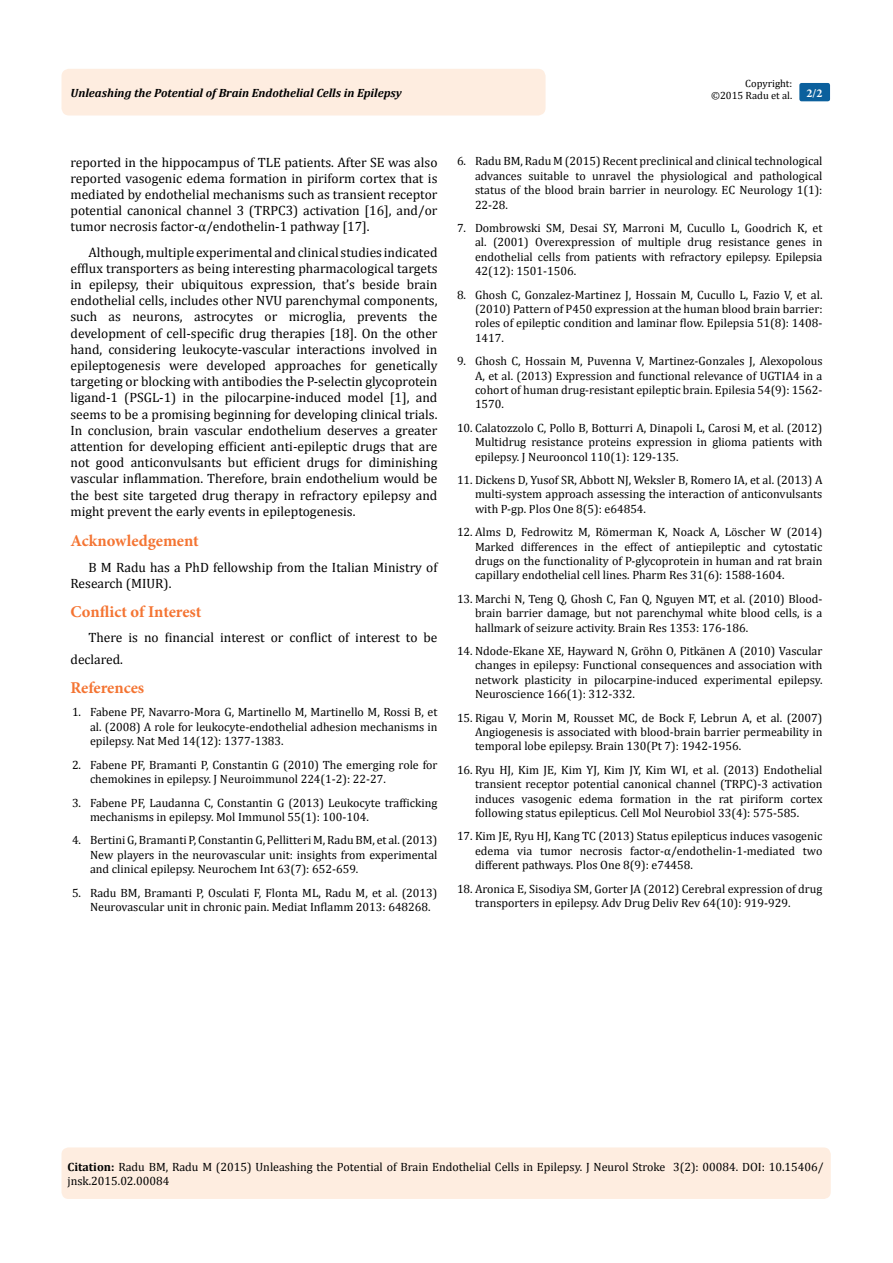
<style>
.page{position:relative;width:893px;height:1263px;background:#fff}
.page>*{position:absolute;margin:0;border:0;box-sizing:border-box;transform-origin:0 0}
.t1{font:700 16.5px "Minion Pro";letter-spacing:-.005em;color:#f47432}
.t2{font:13.5px/16.2px "Cambria";color:#000;text-align:justify}
.t3{font:12px/14.4px "Cambria";color:#000;text-align:justify}
.t4{font:italic 700 12px "Cambria";color:#000}
.t5{font:700 12px "Minion Pro";color:#fff}
.t6{font:10.5px/12.6px "Cambria";color:#000;text-align:right}
.s1{font-weight:700}
</style>
<div class="page">
<div style="left:62px;top:69px;width:484px;height:47px;background:#feede0;border-radius:8px"></div>
<div style="left:62px;top:1147px;width:769px;height:52px;background:#feede0;border-radius:7px"></div>
<div style="left:799px;top:83px;width:31px;height:18px;background:#0b609d;border-radius:2px"></div>
<p class="t4" style="left:70px;top:84px;width:333px">Unleashing the Potential of Brain Endothelial Cells in Epilepsy</p>
<p class="t6" style="left:711px;top:77px;width:83px">Copyright: ©2015 Radu et al.</p>
<p class="t5" style="left:806px;top:84px;width:17px">2/2</p>
<p class="t2" style="left:70px;top:154px;width:368px">reported in the hippocampus of TLE patients. After SE was also reported vasogenic edema formation in piriform cortex that is mediated by endothelial mechanisms such as transient receptor potential canonical channel 3 (TRPC3) activation [16], and/or tumor necrosis factor-α/endothelin-1 pathway [17].</p>
<p class="t2" style="left:70px;top:244px;width:368px;text-indent:18px">Although, multiple experimental and clinical studies indicated efflux transporters as being interesting pharmacological targets in epilepsy, their ubiquitous expression, that’s beside brain endothelial cells, includes other NVU parenchymal components, such as neurons, astrocytes or microglia, prevents the development of cell-specific drug therapies [18]. On the other hand, considering leukocyte-vascular interactions involved in epileptogenesis were developed approaches for genetically targeting or blocking with antibodies the P-selectin glycoprotein ligand-1 (PSGL-1) in the pilocarpine-induced model [1], and seems to be a promising beginning for developing clinical trials.<br>In conclusion, brain vascular endothelium deserves a greater attention for developing efficient anti-epileptic drugs that are not good anticonvulsants but efficient drugs for diminishing vascular inflammation. Therefore, brain endothelium would be the best site targeted drug therapy in refractory epilepsy and might prevent the early events in epileptogenesis.</p>
<h1 class="t1" style="left:70px;top:529px;width:130px">Acknowledgement</h1>
<p class="t2" style="left:71px;top:559px;width:368px;text-indent:18px">B M Radu has a PhD fellowship from the Italian Ministry of<br>Research (MIUR).</p>
<h1 class="t1" style="left:70px;top:600px;width:132px">Conflict of Interest</h1>
<p class="t2" style="left:71px;top:626px;width:368px;line-height:22.5px;text-indent:18px">There is no financial interest or conflict of interest to be declared.</p>
<h1 class="t1" style="left:70px;top:676px;width:75px">References</h1>
<p class="t3" style="left:90px;top:705px;width:349px;text-indent:-18px">1. Fabene PF, Navarro-Mora G, Martinello M, Martinello M, Rossi B, et al. (2008) A role for leukocyte-endothelial adhesion mechanisms in epilepsy. Nat Med 14(12): 1377-1383.</p>
<p class="t3" style="left:90px;top:757px;width:349px;text-indent:-18px">2. Fabene PF, Bramanti P, Constantin G (2010) The emerging role for chemokines in epilepsy. J Neuroimmunol 224(1-2): 22-27.</p>
<p class="t3" style="left:90px;top:795px;width:349px;text-indent:-18px">3. Fabene PF, Laudanna C, Constantin G (2013) Leukocyte trafficking mechanisms in epilepsy. Mol Immunol 55(1): 100-104.</p>
<p class="t3" style="left:90px;top:833px;width:349px;text-indent:-18px">4. Bertini G, Bramanti P, Constantin G, Pellitteri M, Radu BM, et al. (2013)<br>New players in the neurovascular unit: insights from experimental and clinical epilepsy. Neurochem Int 63(7): 652-659.</p>
<p class="t3" style="left:90px;top:885px;width:349px;text-indent:-18px">5. Radu BM, Bramanti P, Osculati F, Flonta ML, Radu M, et al. (2013)<br>Neurovascular unit in chronic pain. Mediat Inflamm 2013: 648268.</p>
<p class="t3" style="left:475px;top:154px;width:349px;text-indent:-18px">6. Radu BM, Radu M (2015) Recent preclinical and clinical technological advances suitable to unravel the physiological and pathological status of the blood brain barrier in neurology. EC Neurology 1(1):<br>22-28.</p>
<p class="t3" style="left:475px;top:221px;width:349px;text-indent:-18px">7. Dombrowski SM, Desai SY, Marroni M, Cucullo L, Goodrich K, et al. (2001) Overexpression of multiple drug resistance genes in endothelial cells from patients with refractory epilepsy. Epilepsia 42(12): 1501-1506.</p>
<p class="t3" style="left:475px;top:287px;width:349px;text-indent:-18px">8. Ghosh C, Gonzalez-Martinez J, Hossain M, Cucullo L, Fazio V, et al. (2010) Pattern of P450 expression at the human blood brain barrier: roles of epileptic condition and laminar flow. Epilepsia 51(8): 1408- 1417.</p>
<p class="t3" style="left:475px;top:354px;width:349px;text-indent:-18px">9. Ghosh C, Hossain M, Puvenna V, Martinez-Gonzales J, Alexopolous A, et al. (2013) Expression and functional relevance of UGTIA4 in a cohort of human drug-resistant epileptic brain. Epilesia 54(9): 1562- 1570.</p>
<p class="t3" style="left:475px;top:420px;width:349px;text-indent:-18px">10. Calatozzolo C, Pollo B, Botturri A, Dinapoli L, Carosi M, et al. (2012)<br>Multidrug resistance proteins expression in glioma patients with epilepsy. J Neurooncol 110(1): 129-135.</p>
<p class="t3" style="left:475px;top:473px;width:349px;text-indent:-18px">11. Dickens D, Yusof SR, Abbott NJ, Weksler B, Romero IA, et al. (2013) A multi-system approach assessing the interaction of anticonvulsants with P-gp. Plos One 8(5): e64854.</p>
<p class="t3" style="left:475px;top:525px;width:349px;text-indent:-18px">12. Alms D, Fedrowitz M, Römerman K, Noack A, Löscher W (2014)<br>Marked differences in the effect of antiepileptic and cytostatic drugs on the functionality of P-glycoprotein in human and rat brain capillary endothelial cell lines. Pharm Res 31(6): 1588-1604.</p>
<p class="t3" style="left:475px;top:591px;width:349px;text-indent:-18px">13. Marchi N, Teng Q, Ghosh C, Fan Q, Nguyen MT, et al. (2010) Blood&shy;brain barrier damage, but not parenchymal white blood cells, is a hallmark of seizure activity. Brain Res 1353: 176-186.</p>
<p class="t3" style="left:475px;top:644px;width:349px;text-indent:-18px">14. Ndode-Ekane XE, Hayward N, Gröhn O, Pitkänen A (2010) Vascular changes in epilepsy: Functional consequences and association with network plasticity in pilocarpine-induced experimental epilepsy.<br>Neuroscience 166(1): 312-332.</p>
<p class="t3" style="left:475px;top:710px;width:349px;text-indent:-18px">15. Rigau V, Morin M, Rousset MC, de Bock F, Lebrun A, et al. (2007)<br>Angiogenesis is associated with blood-brain barrier permeability in temporal lobe epilepsy. Brain 130(Pt 7): 1942-1956.</p>
<p class="t3" style="left:475px;top:762px;width:349px;text-indent:-18px">16. Ryu HJ, Kim JE, Kim YJ, Kim JY, Kim WI, et al. (2013) Endothelial transient receptor potential canonical channel (TRPC)-3 activation induces vasogenic edema formation in the rat piriform cortex following status epilepticus. Cell Mol Neurobiol 33(4): 575-585.</p>
<p class="t3" style="left:475px;top:829px;width:349px;text-indent:-18px">17. Kim JE, Ryu HJ, Kang TC (2013) Status epilepticus induces vasogenic edema via tumor necrosis factor-α/endothelin-1-mediated two different pathways. Plos One 8(9): e74458.</p>
<p class="t3" style="left:475px;top:881px;width:349px;text-indent:-18px">18. Aronica E, Sisodiya SM, Gorter JA (2012) Cerebral expression of drug transporters in epilepsy. Adv Drug Deliv Rev 64(10): 919-929.</p>
<p class="t3" style="left:67px;top:1159px;width:758px"><span class="s1">Citation:</span> Radu BM, Radu M (2015) Unleashing the Potential of Brain Endothelial Cells in Epilepsy. J Neurol Stroke 3(2): 00084. DOI: 10.15406/ jnsk.2015.02.00084</p>
</div>
